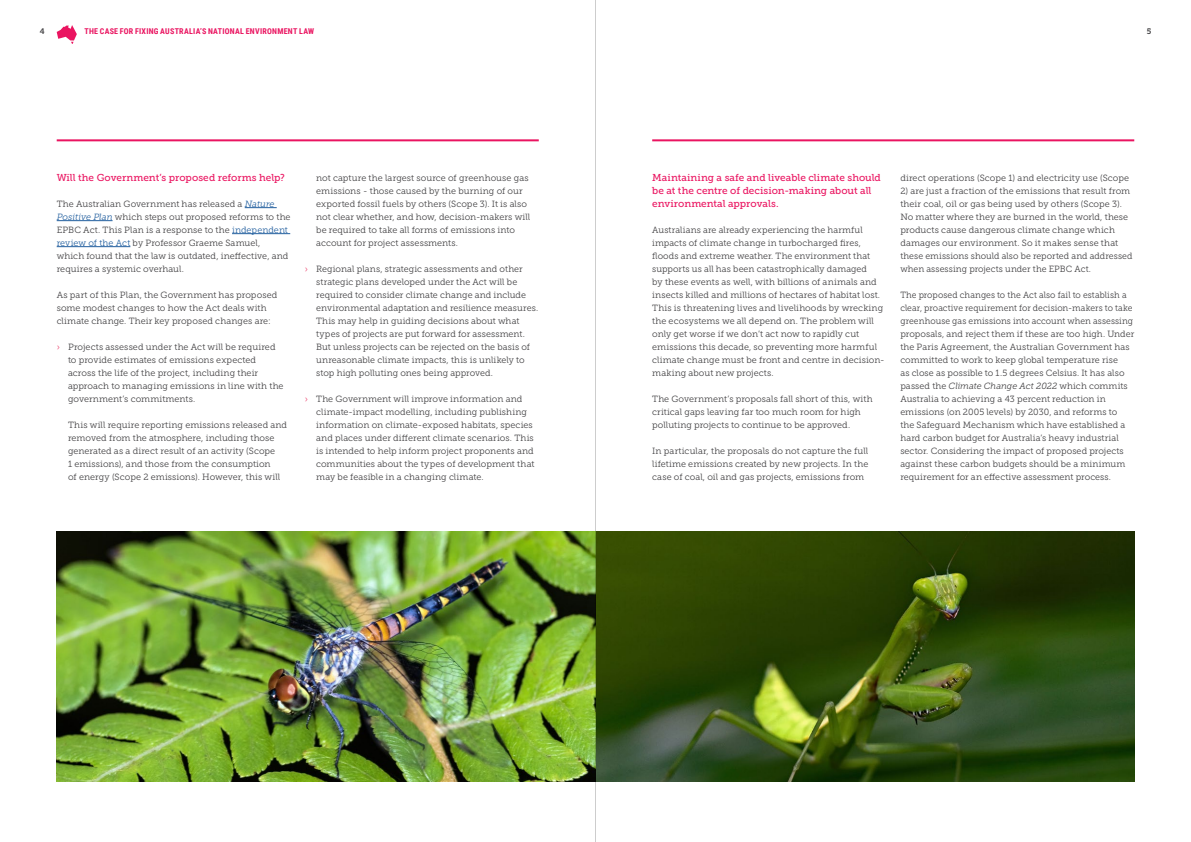
<style>
.page{position:relative;width:1191px;height:842px;background:#fff}
.page>*{position:absolute;margin:0;border:0;box-sizing:border-box;transform-origin:0 0}
.t1{font:10px/13px "Museo Slab 500";color:#ea1460}
.t2{font:9px/13px "Museo Slab 300";letter-spacing:.005em;color:#414042}
.t3{font:9px/13px "Museo Slab 300";letter-spacing:.005em;color:#414042;scale:.95 1}
.t4{font:700 8px "Roboto Condensed";letter-spacing:.03em;color:#ea1460}
.t5{font:8px "Museo Slab 700";color:#414042}
.s1{font-style:italic;color:#215e9e}
.s2{color:#215e9e}
.s3{color:#ec3f6b}
.s4{font-style:italic}
</style>
<div class="page">
<svg style="left:57px;top:25px;width:20px;height:19px"></svg>
<hr style="left:245px;top:207px;width:32px;height:1px;background:#215e9e">
<hr style="left:57px;top:220px;width:56px;height:1px;background:#215e9e">
<hr style="left:232px;top:233px;width:58px;height:1px;background:#215e9e">
<hr style="left:57px;top:246px;width:73px;height:1px;background:#215e9e">
<hr style="left:652px;top:139px;width:482px;height:2px;background:#ea1460">
<hr style="left:57px;top:139px;width:482px;height:2px;background:#ea1460">
<img style="left:57px;top:532px;width:1077px;height:249px">
<hr style="left:595px;top:0;width:1px;height:842px;background:#000">
<p class="t5" style="left:40px;top:27px;width:6px">4</p>
<p class="t4" style="left:84px;top:26px;width:231px">THE CASE FOR FIXING AUSTRALIA’S NATIONAL ENVIRONMENT LAW</p>
<p class="t5" style="left:1146px;top:27px;width:6px">5</p>
<p class="t1" style="left:57px;top:171px;width:230px">Will the Government’s proposed reforms help?</p>
<p class="t2" style="left:57px;top:197px;width:235px">The Australian Government has released a <span class="s1">Nature Positive Plan</span> which steps out proposed reforms to the EPBC Act. This Plan is a response to the <span class="s2">independent review of the Act</span> by Professor Graeme Samuel,<br>which found that the law is outdated, ineffective, and requires a systemic overhaul.</p>
<p class="t2" style="left:57px;top:288px;width:222px">As part of this Plan, the Government has proposed some modest changes to how the Act deals with climate change. Their key proposed changes are:</p>
<p class="t2" style="left:68px;top:340px;width:217px;text-indent:-11px"><span class="s3">›</span> Projects assessed under the Act will be required to provide estimates of emissions expected across the life of the project, including their approach to managing emissions in line with the government’s commitments.</p>
<p class="t2" style="left:68px;top:418px;width:221px">This will require reporting emissions released and removed from the atmosphere, including those generated as a direct result of an activity (Scope<br>1 emissions), and those from the consumption<br>of energy (Scope 2 emissions). However, this will</p>
<p class="t2" style="left:316px;top:171px;width:216px">not capture the largest source of greenhouse gas emissions - those caused by the burning of our exported fossil fuels by others (Scope 3). It is also not clear whether, and how, decision-makers will be required to take all forms of emissions into account for project assessments.</p>
<p class="t2" style="left:316px;top:262px;width:223px;text-indent:-11px"><span class="s3">›</span> Regional plans, strategic assessments and other strategic plans developed under the Act will be required to consider climate change and include environmental adaptation and resilience measures.<br>This may help in guiding decisions about what types of projects are put forward for assessment.<br>But unless projects can be rejected on the basis of unreasonable climate impacts, this is unlikely to stop high polluting ones being approved.</p>
<p class="t2" style="left:316px;top:392px;width:220px;text-indent:-11px"><span class="s3">›</span> The Government will improve information and climate-impact modelling, including publishing information on climate-exposed habitats, species and places under different climate scenarios. This is intended to help inform project proponents and communities about the types of development that may be feasible in a changing climate.</p>
<p class="t1" style="left:652px;top:171px;width:230px">Maintaining a safe and liveable climate should be at the centre of decision-making about all environmental approvals.</p>
<p class="t2" style="left:652px;top:223px;width:234px">Australians are already experiencing the harmful impacts of climate change in turbocharged fires, floods and extreme weather. The environment that supports us all has been catastrophically damaged<br>by these events as well, with billions of animals and insects killed and millions of hectares of habitat lost.<br>This is threatening lives and livelihoods by wrecking the ecosystems we all depend on. The problem will only get worse if we don’t act now to rapidly cut emissions this decade, so preventing more harmful climate change must be front and centre in decision&shy;making about new projects.</p>
<p class="t2" style="left:652px;top:392px;width:222px">The Government’s proposals fall short of this, with critical gaps leaving far too much room for high polluting projects to continue to be approved.</p>
<p class="t2" style="left:652px;top:444px;width:218px;text-align:justify">In particular, the proposals do not capture the full lifetime emissions created by new projects. In the case of coal, oil and gas projects, emissions from</p>
<p class="t2" style="left:900px;top:171px;width:230px">direct operations (Scope 1) and electricity use (Scope</p>
<p class="t2" style="left:900px;top:184px;width:234px">2) are just a fraction of the emissions that result from their coal, oil or gas being used by others (Scope 3).<br>No matter where they are burned in the world, these products cause dangerous climate change which damages our environment. So it makes sense that these emissions should also be reported and addressed when assessing projects under the EPBC Act.</p>
<p class="t3" style="left:900px;top:288px;width:248px">The proposed changes to the Act also fail to establish a clear, proactive requirement for decision-makers to take greenhouse gas emissions into account when assessing proposals, and reject them if these are too high. Under the Paris Agreement, the Australian Government has committed to work to keep global temperature rise<br>as close as possible to 1.5 degrees Celsius. It has also passed the <span class="s4">Climate Change Act 2022</span> which commits Australia to achieving a 43 percent reduction in emissions (on 2005 levels) by 2030, and reforms to<br>the Safeguard Mechanism which have established a hard carbon budget for Australia’s heavy industrial sector. Considering the impact of proposed projects against these carbon budgets should be a minimum requirement for an effective assessment process.</p>
</div>
